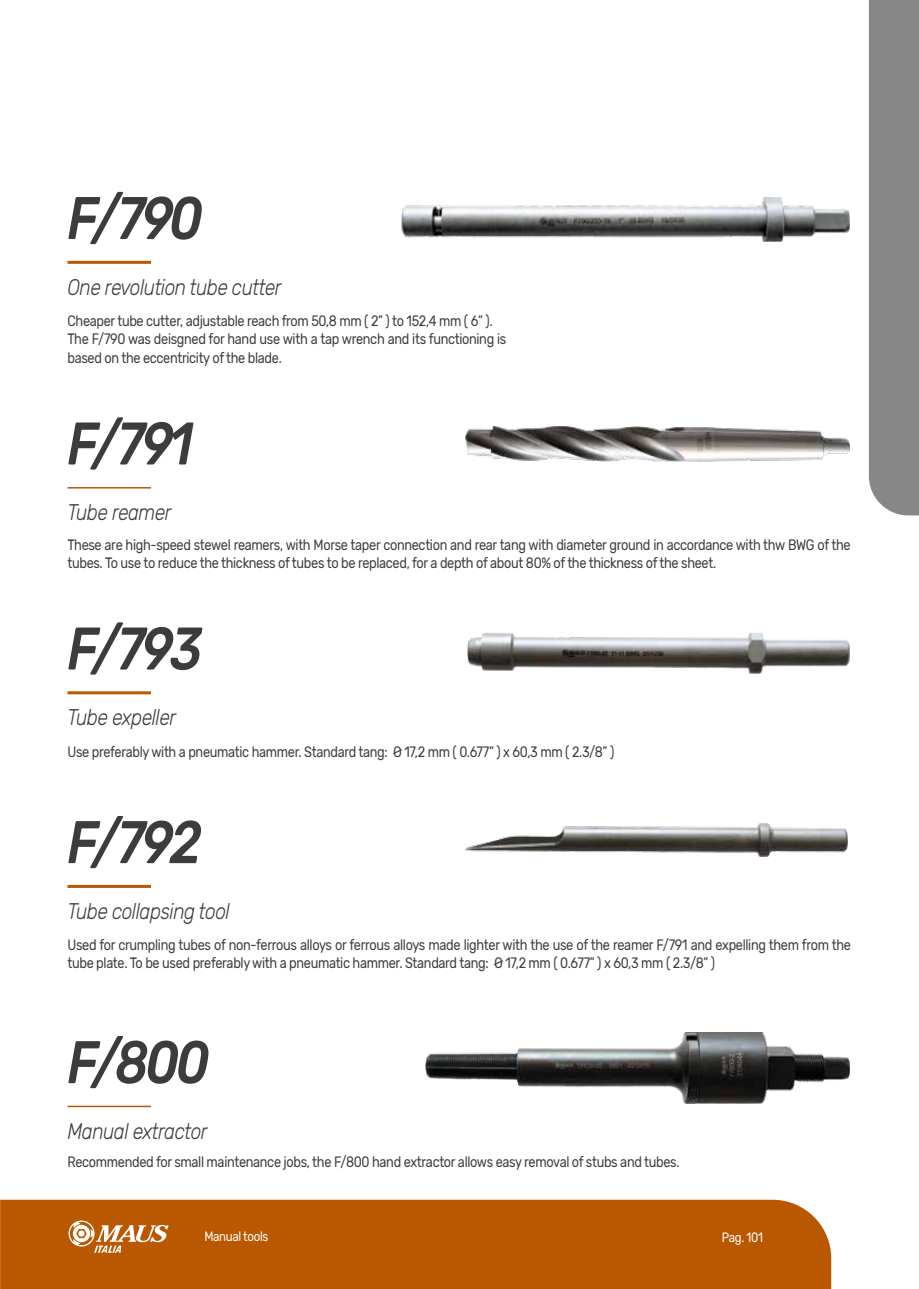
<style>
.page{position:relative;width:919px;height:1289px;background:#fff}
.page>*{position:absolute;margin:0;border:0;box-sizing:border-box;transform-origin:0 0}
.t1{font:italic 500 60px "Rubik";letter-spacing:-.06em;color:#3c3c3b;scale:.85 1}
.t2{font:italic 300 22.5px "Rubik";letter-spacing:-.025em;color:#3c3c3b;scale:.85 1}
.t3{font:15px/18px "Rubik";letter-spacing:-.025em;color:#3c3c3b;scale:.85 1}
.t4{font:13.5px "Rubik";letter-spacing:-.025em;color:#fff;scale:.85 1}
</style>
<div class="page">
<hr style="left:67px;top:261px;width:84px;height:3px;background:#ba5802">
<img style="left:401px;top:197px;width:448px;height:45px">
<hr style="left:67px;top:884px;width:84px;height:3px;background:#ba5802">
<hr style="left:67px;top:691px;width:84px;height:3px;background:#ba5802">
<hr style="left:67px;top:487px;width:84px;height:1px;background:#ba5802">
<img style="left:465px;top:427px;width:384px;height:35px">
<img style="left:465px;top:824px;width:382px;height:32px">
<img style="left:467px;top:632px;width:382px;height:42px">
<hr style="left:67px;top:1105px;width:84px;height:2px;background:#ba5802">
<img style="left:426px;top:1032px;width:423px;height:71px">
<img style="left:517px;top:1032px;width:182px;height:71px">
<div style="left:0;top:1199px;width:831px;height:89px;background:#ba5802"></div>
<svg style="left:68px;top:1220px;width:101px;height:32px"></svg>
<div style="left:868px;top:0;width:50px;height:515px;background:#878787"></div>
<h1 class="t1" style="left:67px;top:184px;width:161px">F/790</h1>
<h2 class="t2" style="left:67px;top:275px;width:253px">One revolution tube cutter</h2>
<p class="t3" style="left:67px;top:313px;width:518px">Cheaper tube cutter, adjustable reach from 50,8 mm ( 2” ) to 152,4 mm ( 6” ).<br>The F/790 was deisgned for hand use with a tap wrench and its functioning is based on the eccentricity of the blade.</p>
<h1 class="t1" style="left:67px;top:410px;width:149px">F/791</h1>
<h2 class="t2" style="left:67px;top:500px;width:124px">Tube reamer</h2>
<p class="t3" style="left:67px;top:536px;width:922px">These are high-speed stewel reamers, with Morse taper connection and rear tang with diameter ground in accordance with thw BWG of the tubes. To use to reduce the thickness of tubes to be replaced, for a depth of about 80% of the thickness of the sheet.</p>
<h1 class="t1" style="left:67px;top:614px;width:159px">F/793</h1>
<h2 class="t2" style="left:67px;top:705px;width:129px">Tube expeller</h2>
<p class="t3" style="left:67px;top:743px;width:644px">Use preferably with a pneumatic hammer. Standard tang: Ø 17,2 mm ( 0.677” ) x 60,3 mm ( 2.3/8” )</p>
<h1 class="t1" style="left:67px;top:808px;width:159px">F/792</h1>
<h2 class="t2" style="left:67px;top:898px;width:192px">Tube collapsing tool</h2>
<p class="t3" style="left:67px;top:936px;width:923px">Used for crumpling tubes of non-ferrous alloys or ferrous alloys made lighter with the use of the reamer F/791 and expelling them from the tube plate. To be used preferably with a pneumatic hammer. Standard tang: Ø 17,2 mm ( 0.677” ) x 60,3 mm ( 2.3/8” )</p>
<h1 class="t1" style="left:67px;top:1028px;width:169px">F/800</h1>
<h2 class="t2" style="left:67px;top:1118px;width:166px">Manual extractor</h2>
<p class="t3" style="left:67px;top:1153px;width:721px">Recommended for small maintenance jobs, the F/800 hand extractor allows easy removal of stubs and tubes.</p>
<p class="t4" style="left:204px;top:1228px;width:77px">Manual tools</p>
<p class="t4" style="left:721px;top:1229px;width:50px">Pag. 101</p>
</div>
